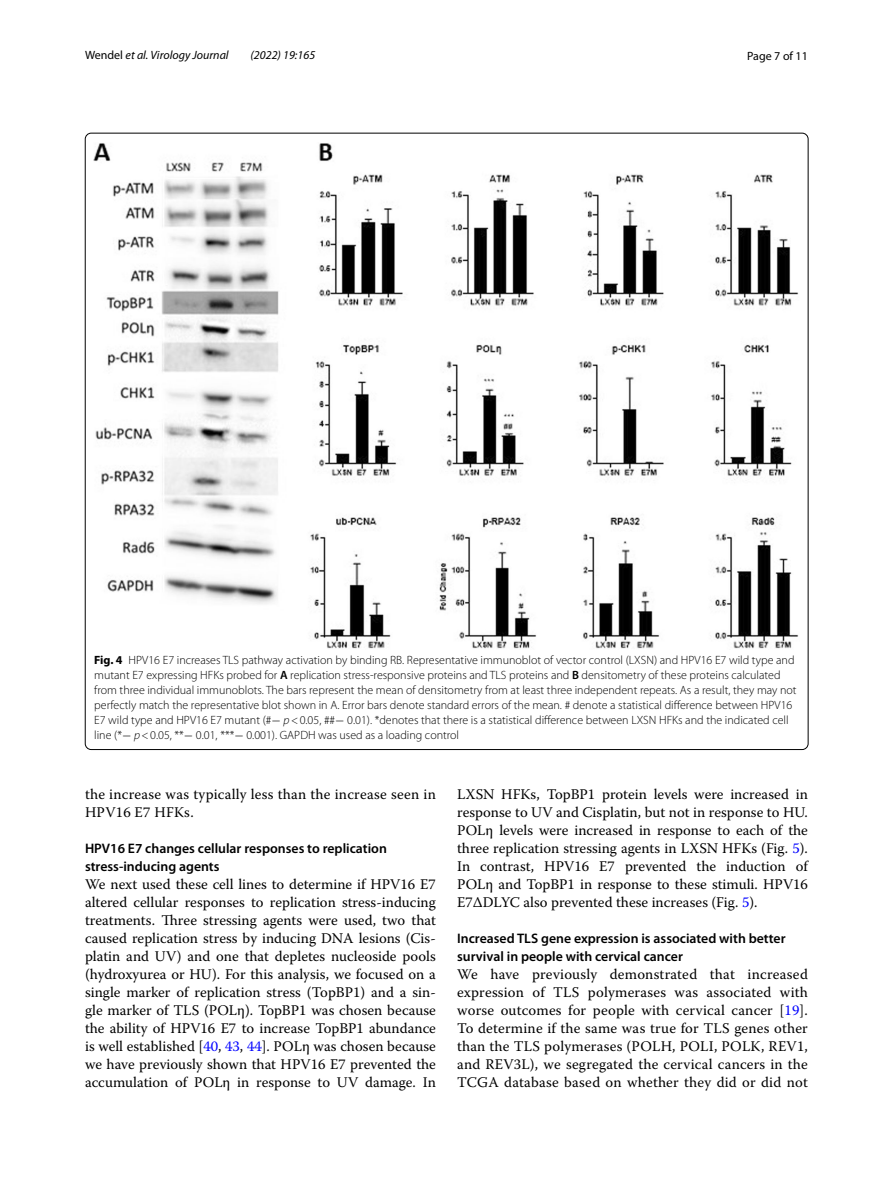
<style>
.page{position:relative;width:893px;height:1187px;background:#fff}
.page>*{position:absolute;margin:0;border:0;box-sizing:border-box;transform-origin:0 0}
.t1{font:14.7px/18px "Warnock Pro";letter-spacing:.01em;color:#000;text-align:justify}
.t2{font:600 13.8px/18px "Myriad Pro";color:#000}
.t3{font:300 12px/15px "Myriad Pro";color:#000}
.t4{font:italic 12px "Myriad Pro";color:#000}
.t5{font:12px "Myriad Pro";color:#000}
.s1{font-style:normal}
.s2{font-weight:700}
.s3{font-weight:600}
.s4{font-family:"MTSY";font-weight:400}
.s5{font-style:italic}
.s6{color:#00f}
</style>
<div class="page">
<img style="left:94px;top:143px;width:705px;height:506px">
<p class="t4" style="left:85px;top:48px;width:145px"><span class="s1">Wendel</span> et al. Virology Journal</p>
<p class="t4" style="left:251px;top:48px;width:66px">(2022) 19:165</p>
<p class="t5" style="left:747px;top:48px;width:62px">Page 7 of 11</p>
<p class="t3" style="left:94px;top:653px;width:704px"><span class="s2">Fig. 4</span> HPV16 E7 increases TLS pathway activation by binding RB. Representative immunoblot of vector control (LXSN) and HPV16 E7 wild type and mutant E7 expressing HFKs probed for <span class="s3">A</span> replication stress-responsive proteins and TLS proteins and <span class="s3">B</span> densitometry of these proteins calculated from three individual immunoblots. The bars represent the mean of densitometry from at least three independent repeats. As a result, they may not perfectly match the representative blot shown in A. Error bars denote standard errors of the mean. # denote a statistical difference between HPV16<br>E7 wild type and HPV16 E7 mutant (#<span class="s4">−</span> <span class="s5">p</span>&lt;0.05, ##<span class="s4">−</span> 0.01). *denotes that there is a statistical difference between LXSN HFKs and the indicated cell line (*<span class="s4">−</span> <span class="s5">p</span>&lt;0.05, **<span class="s4">−</span> 0.01, ***<span class="s4">−</span> 0.001). GAPDH was used as a loading control</p>
<p class="t1" style="left:85px;top:785px;width:352px">the increase was typically less than the increase seen in<br>HPV16 E7 HFKs.</p>
<p class="t2" style="left:85px;top:839px;width:303px">HPV16 E7 changes cellular responses to replication stress‑inducing agents</p>
<p class="t1" style="left:85px;top:875px;width:352px">We next used these cell lines to determine if HPV16 E7 altered cellular responses to replication stress-inducing treatments. Three stressing agents were used, two that caused replication stress by inducing DNA lesions (Cis&shy;platin and UV) and one that depletes nucleoside pools (hydroxyurea or HU). For this analysis, we focused on a single marker of replication stress (TopBP1) and a sin&shy;gle marker of TLS (POLη). TopBP1 was chosen because the ability of HPV16 E7 to increase TopBP1 abundance is well established [<span class="s6">40</span>, <span class="s6">43</span>, <span class="s6">44</span>]. POLη was chosen because we have previously shown that HPV16 E7 prevented the accumulation of POLη in response to UV damage. In</p>
<p class="t1" style="left:457px;top:785px;width:352px">LXSN HFKs, TopBP1 protein levels were increased in response to UV and Cisplatin, but not in response to HU.<br>POLη levels were increased in response to each of the three replication stressing agents in LXSN HFKs (Fig. <span class="s6">5</span>).<br>In contrast, HPV16 E7 prevented the induction of POLη and TopBP1 in response to these stimuli. HPV16<br>E7ΔDLYC also prevented these increases (Fig. <span class="s6">5</span>).</p>
<p class="t2" style="left:457px;top:929px;width:330px">Increased TLS gene expression is associated with better survival in people with cervical cancer</p>
<p class="t1" style="left:457px;top:965px;width:352px">We have previously demonstrated that increased expression of TLS polymerases was associated with worse outcomes for people with cervical cancer [<span class="s6">19</span>].<br>To determine if the same was true for TLS genes other than the TLS polymerases (POLH, POLI, POLK, REV1, and REV3L), we segregated the cervical cancers in the TCGA database based on whether they did or did not</p>
</div>
